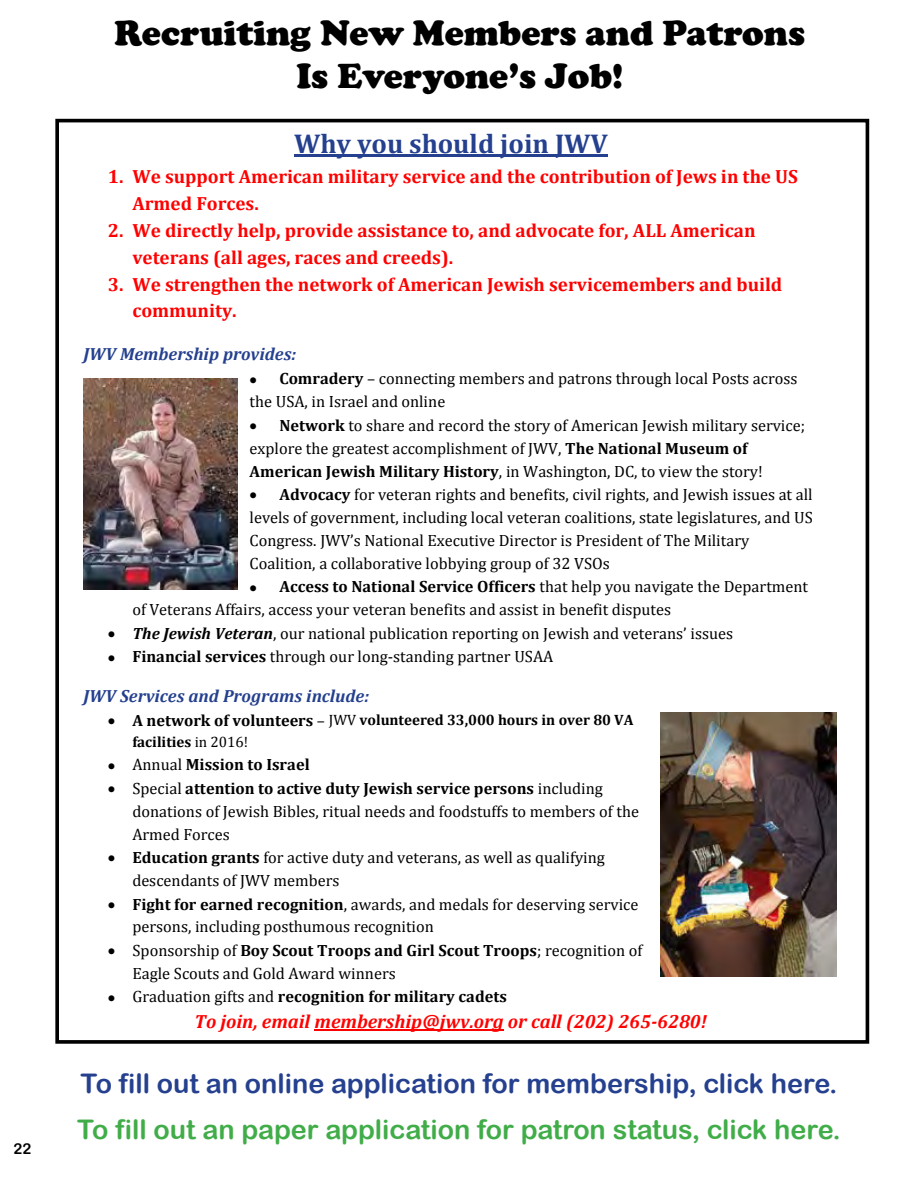
<style>
.page{position:relative;width:918px;height:1188px;background:#fff}
.page>*{position:absolute;margin:0;border:0;box-sizing:border-box;transform-origin:0 0}
.t1{font:900 36px "Cooper";color:#000}
.t2{font:700 27.3px "Cambria";color:#24408e}
.t3{font:27px "Arial Rounded MT Bold";color:#41ad49}
.t4{font:27px "Arial Rounded MT Bold";color:#25408f}
.t5{font:700 19.05px/26.8px "Cambria";color:#f00}
.t6{font:italic 700 19.05px "Cambria";color:#f00}
.t7{font:italic 700 17.7px "Cambria";color:#24408e}
.t8{font:16.35px/23px "Cambria";color:#000}
.t9{font:700 16.35px "Cambria";color:#000}
.t10{font:700 15px/22px "Cambria";color:#000}
.t11{font:15px "Arial Rounded MT Bold";color:#000}
.s1{font-weight:700}
.s2{font-weight:700;font-style:italic}
.s3{font-size:16.35px}
.s4{font-weight:400;font-size:16.35px}
.s5{font-weight:400}
</style>
<div class="page">
<hr style="left:294px;top:154px;width:314px;height:2px;background:#24408e">
<hr style="left:315px;top:1029px;width:189px;height:1px;background:#f00">
<img style="left:83px;top:379px;width:154px;height:210px">
<img style="left:661px;top:713px;width:176px;height:263px">
<div style="left:55px;top:119px;width:814px;height:925px;border:4px solid #000"></div>
<p class="t11" style="left:14px;top:1139px;width:19px">22</p>
<p class="t1" style="left:115px;top:12px;width:692px">Recruiting New Members and Patrons</p>
<p class="t1" style="left:296px;top:55px;width:329px">Is Everyone’s Job!</p>
<p class="t2" style="left:294px;top:124px;width:315px">Why you should join JWV</p>
<p class="t5" style="left:132px;top:163px;width:667px;text-indent:-25px">1. We support American military service and the contribution of Jews in the US<br>Armed Forces.</p>
<p class="t5" style="left:132px;top:216px;width:625px;text-indent:-25px">2. We directly help, provide assistance to, and advocate for, ALL American veterans (all ages, races and creeds).</p>
<p class="t5" style="left:132px;top:270px;width:651px;text-indent:-25px">3. We strengthen the network of American Jewish servicemembers and build community.</p>
<p class="t7" style="left:83px;top:342px;width:215px">JWV Membership provides:</p>
<p class="t8" style="left:250px;top:367px;width:549px">• <span class="s1">Comradery</span> – connecting members and patrons through local Posts across the USA, in Israel and online</p>
<p class="t8" style="left:250px;top:414px;width:557px">• <span class="s1">Network</span> to share and record the story of American Jewish military service; explore the greatest accomplishment of JWV, <span class="s1">The National Museum of<br>American Jewish Military History</span>, in Washington, DC, to view the story!</p>
<p class="t8" style="left:250px;top:483px;width:565px">• <span class="s1">Advocacy</span> for veteran rights and benefits, civil rights, and Jewish issues at all levels of government, including local veteran coalitions, state legislatures, and US Congress. JWV’s National Executive Director is President of The Military Coalition, a collaborative lobbying group of 32 VSOs</p>
<p class="t8" style="left:132px;top:575px;width:677px;text-indent:117px">• <span class="s1">Access to National Service Officers</span> that help you navigate the Department of Veterans Affairs, access your veteran benefits and assist in benefit disputes</p>
<p class="t8" style="left:108px;top:622px;width:627px">• <span class="s2">The Jewish Veteran</span>, our national publication reporting on Jewish and veterans’ issues</p>
<p class="t8" style="left:108px;top:645px;width:447px">• <span class="s1">Financial services</span> through our long-standing partner USAA</p>
<p class="t7" style="left:83px;top:683px;width:287px">JWV Services and Programs include:</p>
<p class="t10" style="left:132px;top:709px;width:503px;text-indent:-25px">• <span class="s3">A network of volunteers</span> <span class="s4">–</span> <span class="s5">JWV</span> volunteered 33,000 hours in over 80 VA facilities <span class="s5">in 2016!</span></p>
<p class="t9" style="left:108px;top:753px;width:203px">• <span class="s5">Annual</span> Mission to Israel</p>
<p class="t8" style="left:132px;top:777px;width:508px;text-indent:-25px">• Special <span class="s1">attention to active duty Jewish service persons</span> including donations of Jewish Bibles, ritual needs and foodstuffs to members of the<br>Armed Forces</p>
<p class="t8" style="left:132px;top:846px;width:474px;text-indent:-25px">• <span class="s1">Education grants</span> for active duty and veterans, as well as qualifying descendants of JWV members</p>
<p class="t8" style="left:132px;top:892px;width:508px;text-indent:-25px">• <span class="s1">Fight for earned recognition</span>, awards, and medals for deserving service persons, including posthumous recognition</p>
<p class="t8" style="left:132px;top:939px;width:511px;text-indent:-25px">• Sponsorship of <span class="s1">Boy Scout Troops and Girl Scout Troops</span>; recognition of<br>Eagle Scouts and Gold Award winners</p>
<p class="t9" style="left:108px;top:985px;width:401px">• <span class="s5">Graduation gifts and</span> recognition for military cadets</p>
<p class="t6" style="left:195px;top:1008px;width:514px">To join, email membership@jwv.org or call (202) 265-6280!</p>
<p class="t4" style="left:81px;top:1068px;width:758px">To fill out an online application for membership, click here.</p>
<p class="t3" style="left:77px;top:1114px;width:765px">To fill out an paper application for patron status, click here.</p>
</div>
